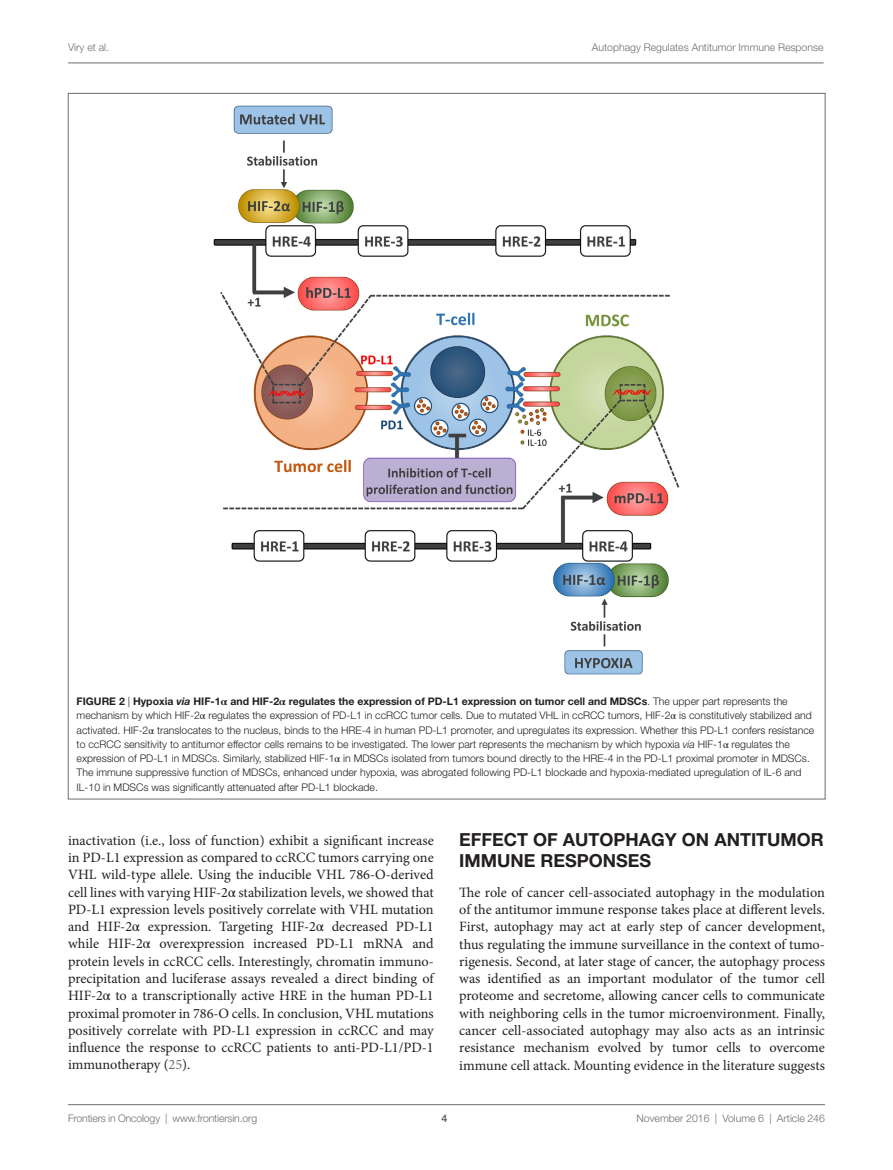
<style>
.page{position:relative;width:893px;height:1170px;background:#fff}
.page>*{position:absolute;margin:0;border:0;box-sizing:border-box;transform-origin:0 0}
.t1{font:700 18px/21px "Helvetica Neue LT Std";color:#231f20}
.t2{font:14.25px/17.2px "Minion Pro";color:#231f20;text-align:justify}
.t3{font:300 10.5px/14.2px "Helvetica Neue LT Std";color:#231f20}
.t4{font:300 10.5px "Helvetica Neue LT Std";color:#6c6d70}
.t5{font:700 10.5px "Helvetica Neue LT Std";color:#6c6d70}
.s1{font-weight:700}
.s2{font-weight:700;font-style:italic}
.s3{font-family:"STIX General";font-weight:700}
.s4{font-family:"STIX General";font-weight:400}
.s5{font-style:italic}
.s6{font-family:"STIX General"}
.s7{color:#6c6d70}
</style>
<div class="page">
<img style="left:213px;top:105px;width:467px;height:570px">
<hr style="left:68px;top:63px;width:756px;height:1px;background:#6c6d70">
<hr style="left:68px;top:1104px;width:757px;height:1px;background:#6c6d70">
<p class="t4" style="left:68px;top:41px;width:43px">Viry et al.</p>
<p class="t4" style="left:592px;top:41px;width:233px">Autophagy Regulates Antitumor Immune Response</p>
<p class="t3" style="left:77px;top:694px;width:739px"><span class="s1">FIGURE 2</span> | <span class="s1">Hypoxia</span> <span class="s2">via</span> <span class="s1">HIF-1</span><span class="s3">α</span> <span class="s1">and HIF-2</span><span class="s3">α</span> <span class="s1">regulates the expression of PD-L1 expression on tumor cell and MDSCs</span>. The upper part represents the mechanism by which HIF-2<span class="s4">α</span> regulates the expression of PD-L1 in ccRCC tumor cells. Due to mutated VHL in ccRCC tumors, HIF-2<span class="s4">α</span> is constitutively stabilized and activated. HIF-2<span class="s4">α</span> translocates to the nucleus, binds to the HRE-4 in human PD-L1 promoter, and upregulates its expression. Whether this PD-L1 confers resistance to ccRCC sensitivity to antitumor effector cells remains to be investigated. The lower part represents the mechanism by which hypoxia <span class="s5">via</span> HIF-1<span class="s4">α</span> regulates the expression of PD-L1 in MDSCs. Similarly, stabilized HIF-1<span class="s4">α</span> in MDSCs isolated from tumors bound directly to the HRE-4 in the PD-L1 proximal promoter in MDSCs.<br>The immune suppressive function of MDSCs, enhanced under hypoxia, was abrogated following PD-L1 blockade and hypoxia-mediated upregulation of IL-6 and IL-10 in MDSCs was significantly attenuated after PD-L1 blockade.</p>
<p class="t2" style="left:68px;top:831px;width:367px">inactivation (i.e., loss of function) exhibit a significant increase in PD-L1 expression as compared to ccRCC tumors carrying one VHL wild-type allele. Using the inducible VHL 786-O-derived cell lines with varying HIF-2<span class="s6">α</span> stabilization levels, we showed that PD-L1 expression levels positively correlate with VHL mutation and HIF-2<span class="s6">α</span> expression. Targeting HIF-2<span class="s6">α</span> decreased PD-L1 while HIF-2<span class="s6">α</span> overexpression increased PD-L1 mRNA and protein levels in ccRCC cells. Interestingly, chromatin immuno&shy;precipitation and luciferase assays revealed a direct binding of HIF-2<span class="s6">α</span> to a transcriptionally active HRE in the human PD-L1 proximal promoter in 786-O cells. In conclusion, VHL mutations positively correlate with PD-L1 expression in ccRCC and may influence the response to ccRCC patients to anti-PD-L1/PD-1 immunotherapy (<span class="s7">25</span>).</p>
<p class="t1" style="left:459px;top:828px;width:366px">EFFECT OF AUTOPHAGY ON ANTITUMOR<br>IMMUNE RESPONSES</p>
<p class="t2" style="left:459px;top:883px;width:367px">The role of cancer cell-associated autophagy in the modulation of the antitumor immune response takes place at different levels.<br>First, autophagy may act at early step of cancer development, thus regulating the immune surveillance in the context of tumo&shy;rigenesis. Second, at later stage of cancer, the autophagy process was identified as an important modulator of the tumor cell proteome and secretome, allowing cancer cells to communicate with neighboring cells in the tumor microenvironment. Finally, cancer cell-associated autophagy may also acts as an intrinsic resistance mechanism evolved by tumor cells to overcome immune cell attack. Mounting evidence in the literature suggests</p>
<p class="t4" style="left:68px;top:1111px;width:191px">Frontiers in Oncology | www.frontiersin.org</p>
<p class="t4" style="left:636px;top:1111px;width:190px">November 2016 | Volume 6 | Article 246</p>
<p class="t5" style="left:441px;top:1111px;width:7px">4</p>
</div>
